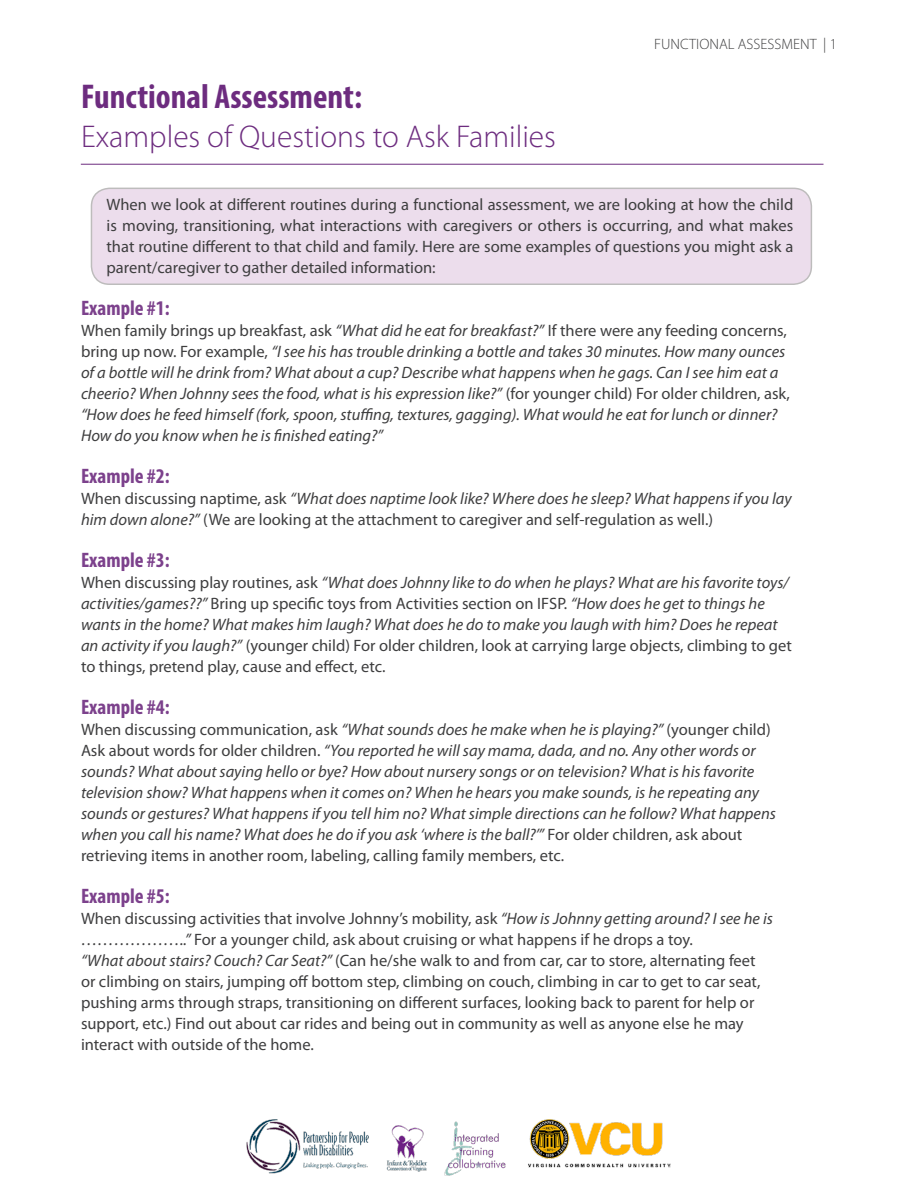
<style>
.page{position:relative;width:918px;height:1188px;background:#fff}
.page>*{position:absolute;margin:0;border:0;box-sizing:border-box;transform-origin:0 0}
.Content{font:700 condensed 34.5px "Myriad Pro";color:#6d2c7f}
.Content-2{font:300 31.5px "Myriad Pro";color:#6d2c7f}
.Content-3{font:700 condensed 21px "Myriad Pro";color:#7c418c}
.Content-4{font:italic 16.5px/21px "Myriad Pro";color:#3e3e3f}
.Content-5{font:16.5px/21px "Myriad Pro";color:#3e3e3f}
.t1{font:300 15px "Myriad Pro";color:#3e3e3f}
.s1{font-style:normal}
.s2{font-style:italic}
</style>
<div class="page">
<div style="left:91px;top:188px;width:720px;height:96px;background:#ecddec;border-radius:18px"></div>
<div style="left:91px;top:188px;width:721px;height:97px;border:2px solid #231f20;border-radius:18px"></div>
<hr style="left:81px;top:164px;width:742px;height:1px;background:#6d2c7f">
<img style="left:246px;top:1119px;width:425px;height:57px">
<p class="Content" style="left:81px;top:75px;width:283px">Functional Assessment:</p>
<p class="Content-2" style="left:81px;top:118px;width:477px">Examples of Questions to Ask Families</p>
<p class="t1" style="left:654px;top:35px;width:184px">FUNCTIONAL ASSESSMENT | 1</p>
<p class="Content-5" style="left:106px;top:194px;width:688px;text-align:justify">When we look at different routines during a functional assessment, we are looking at how the child is moving, transitioning, what interactions with caregivers or others is occurring, and what makes that routine different to that child and family. Here are some examples of questions you might ask a parent/caregiver to gather detailed information:</p>
<p class="Content-3" style="left:81px;top:295px;width:90px">Example #1:</p>
<p class="Content-4" style="left:81px;top:320px;width:711px"><span class="s1">When family brings up breakfast, ask</span> “What did he eat for breakfast?” <span class="s1">If there were any feeding concerns, bring up now. For example,</span> “I see his has trouble drinking a bottle and takes 30 minutes. How many ounces of a bottle will he drink from? What about a cup? Describe what happens when he gags. Can I see him eat a cheerio? When Johnny sees the food, what is his expression like?” <span class="s1">(for younger child) For older children, ask, </span>“How does he feed himself (fork, spoon, stuffing, textures, gagging). What would he eat for lunch or dinner?<br>How do you know when he is finished eating?”</p>
<p class="Content-3" style="left:81px;top:463px;width:90px">Example #2:</p>
<p class="Content-5" style="left:81px;top:488px;width:712px">When discussing naptime, ask <span class="s2">“What does naptime look like? Where does he sleep? What happens if you lay him down alone?”</span> (We are looking at the attachment to caregiver and self-regulation as well.)</p>
<p class="Content-3" style="left:81px;top:547px;width:90px">Example #3:</p>
<p class="Content-4" style="left:81px;top:572px;width:712px"><span class="s1">When discussing play routines, ask</span> “What does Johnny like to do when he plays? What are his favorite toys/ activities/games??” <span class="s1">Bring up specific toys from Activities section on IFSP.</span> “How does he get to things he wants in the home? What makes him laugh? What does he do to make you laugh with him? Does he repeat an activity if you laugh?” <span class="s1">(younger child) For older children, look at carrying large objects, climbing to get to things, pretend play, cause and effect, etc.</span></p>
<p class="Content-3" style="left:81px;top:694px;width:90px">Example #4:</p>
<p class="Content-4" style="left:81px;top:719px;width:697px"><span class="s1">When discussing communication, ask</span> “What sounds does he make when he is playing?” <span class="s1">(younger child)<br>Ask about words for older children.</span> “You reported he will say mama, dada, and no. Any other words or sounds? What about saying hello or bye? How about nursery songs or on television? What is his favorite television show? What happens when it comes on? When he hears you make sounds, is he repeating any sounds or gestures? What happens if you tell him no? What simple directions can he follow? What happens when you call his name? What does he do if you ask ‘where is the ball?’” <span class="s1">For older children, ask about retrieving items in another room, labeling, calling family members, etc.</span></p>
<p class="Content-3" style="left:81px;top:883px;width:90px">Example #5:</p>
<p class="Content-5" style="left:81px;top:908px;width:694px">When discussing activities that involve Johnny’s mobility, ask <span class="s2">“How is Johnny getting around? I see he is ………………..”</span> For a younger child, ask about cruising or what happens if he drops a toy.</p>
<p class="Content-5" style="left:81px;top:950px;width:681px"><span class="s2">“What about stairs? Couch? Car Seat?”</span> (Can he/she walk to and from car, car to store, alternating feet or climbing on stairs, jumping off bottom step, climbing on couch, climbing in car to get to car seat, pushing arms through straps, transitioning on different surfaces, looking back to parent for help or support, etc.) Find out about car rides and being out in community as well as anyone else he may interact with outside of the home.</p>
</div>
